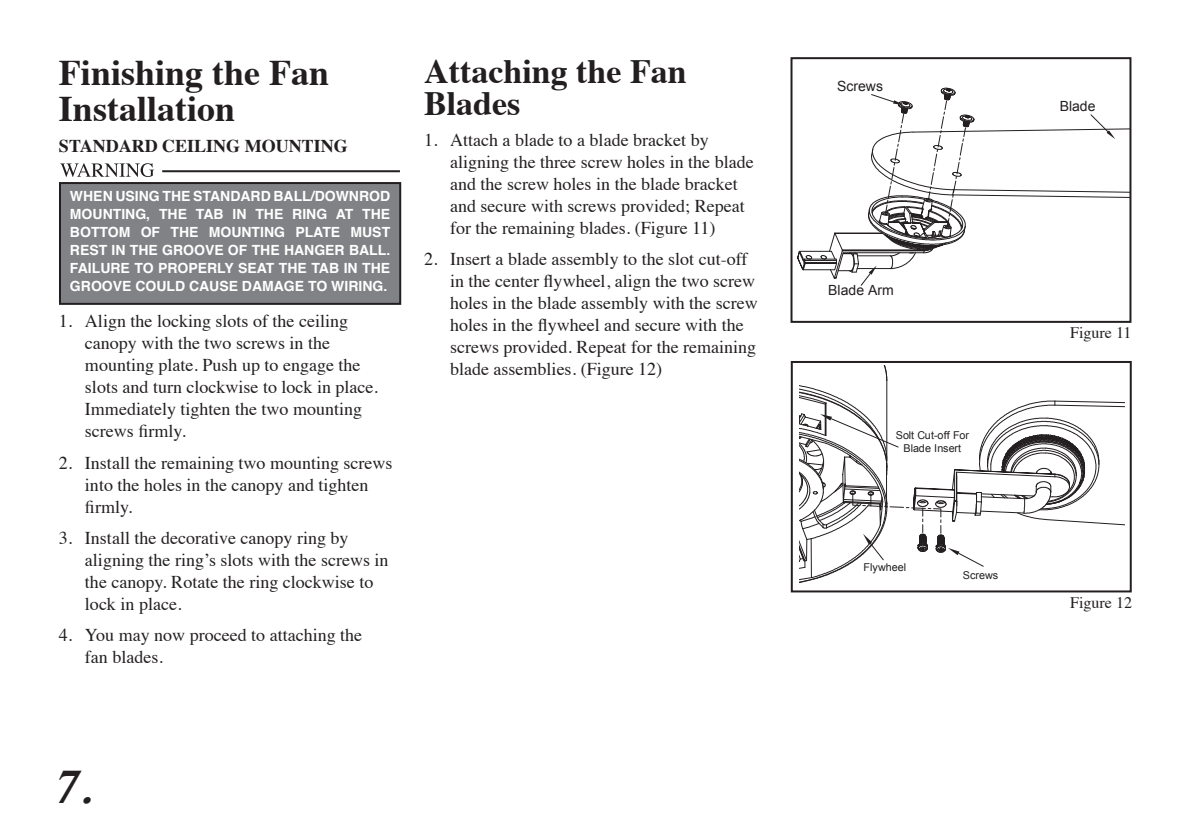
<style>
.page{position:relative;width:1190px;height:823px;background:#fff}
.page>*{position:absolute;margin:0;border:0;box-sizing:border-box;transform-origin:0 0}
.t1{font:italic 700 48px "Times";color:#231f20}
.t2{font:700 36px/36px "Times";color:#231f20}
.t3{font:700 34px/32px "Times";color:#231f20}
.t4{font:18px/22px "Times";color:#231f20}
.t5{font:700 18px "Times";color:#231f20}
.t6{font:16px "Times";color:#231f20}
.t7{font:700 14px/18px "Helvetica";color:#fff;text-align:justify}
.t8{font:14px "Arial";color:#231f20}
.t9{font:10.8px/13.2px "Arial";letter-spacing:-.005em;color:#231f20;text-align:center}
</style>
<div class="page">
<div style="left:60px;top:183px;width:340px;height:121px;background:#808285"></div>
<div style="left:59px;top:182px;width:342px;height:123px;border:2px solid #231f20"></div>
<svg style="left:60px;top:163px;width:94px;height:14px"></svg>
<hr style="left:162px;top:170px;width:238px;height:2px;background:#231f20">
<svg style="left:797px;top:88px;width:331px;height:198px"></svg>
<div style="left:790px;top:57px;width:341px;height:266px;border:2px solid #231f20"></div>
<svg style="left:799px;top:366px;width:300px;height:217px"></svg>
<div style="left:790px;top:361px;width:341px;height:231px;border:2px solid #231f20"></div>
<h2 class="t2" style="left:59px;top:51px;width:272px">Finishing the Fan<br>Installation</h2>
<p class="t5" style="left:59px;top:128px;width:290px">STANDARD CEILING MOUNTING</p>
<p class="t7" style="left:70px;top:187px;width:322px">WHEN USING THE STANDARD BALL/DOWNROD MOUNTING, THE TAB IN THE RING AT THE BOTTOM OF THE MOUNTING PLATE MUST REST IN THE GROOVE OF THE HANGER BALL.<br>FAILURE TO PROPERLY SEAT THE TAB IN THE GROOVE COULD CAUSE DAMAGE TO WIRING.</p>
<p class="t4" style="left:85px;top:309px;width:294px;text-indent:-26px">1. Align the locking slots of the ceiling canopy with the two screws in the mounting plate. Push up to engage the slots and turn clockwise to lock in place.<br>Immediately tighten the two mounting screws firmly.</p>
<p class="t4" style="left:85px;top:449px;width:309px;text-indent:-26px">2. Install the remaining two mounting screws into the holes in the canopy and tighten firmly.</p>
<p class="t4" style="left:85px;top:524px;width:305px;text-indent:-26px">3. Install the decorative canopy ring by aligning the ring’s slots with the screws in the canopy. Rotate the ring clockwise to lock in place.</p>
<p class="t4" style="left:85px;top:621px;width:279px;text-indent:-26px">4. You may now proceed to attaching the fan blades.</p>
<h3 class="t3" style="left:424px;top:52px;width:264px">Attaching the Fan<br>Blades</h3>
<p class="t4" style="left:450px;top:128px;width:305px;text-indent:-26px">1. Attach a blade to a blade bracket by aligning the three screw holes in the blade and the screw holes in the blade bracket and secure with screws provided; Repeat for the remaining blades. (Figure 11)</p>
<p class="t4" style="left:450px;top:246px;width:309px;text-indent:-26px">2. Insert a blade assembly to the slot cut-off in the center flywheel, align the two screw holes in the blade assembly with the screw holes in the flywheel and secure with the screws provided. Repeat for the remaining blade assemblies. (Figure 12)</p>
<h1 class="t1" style="left:57px;top:741px;width:37px">7.</h1>
<p class="t8" style="left:837px;top:77px;width:47px">Screws</p>
<p class="t8" style="left:1059px;top:97px;width:37px">Blade</p>
<p class="t8" style="left:828px;top:281px;width:67px">Blade Arm</p>
<p class="t9" style="left:895px;top:428px;width:75px">Solt Cut-off For<br>Blade Insert</p>
<p class="t9" style="left:863px;top:560px;width:44px">Flywheel</p>
<p class="t9" style="left:962px;top:568px;width:37px">Screws</p>
<p class="t6" style="left:1070px;top:317px;width:63px">Figure 11</p>
<p class="t6" style="left:1070px;top:587px;width:63px">Figure 12</p>
</div>
